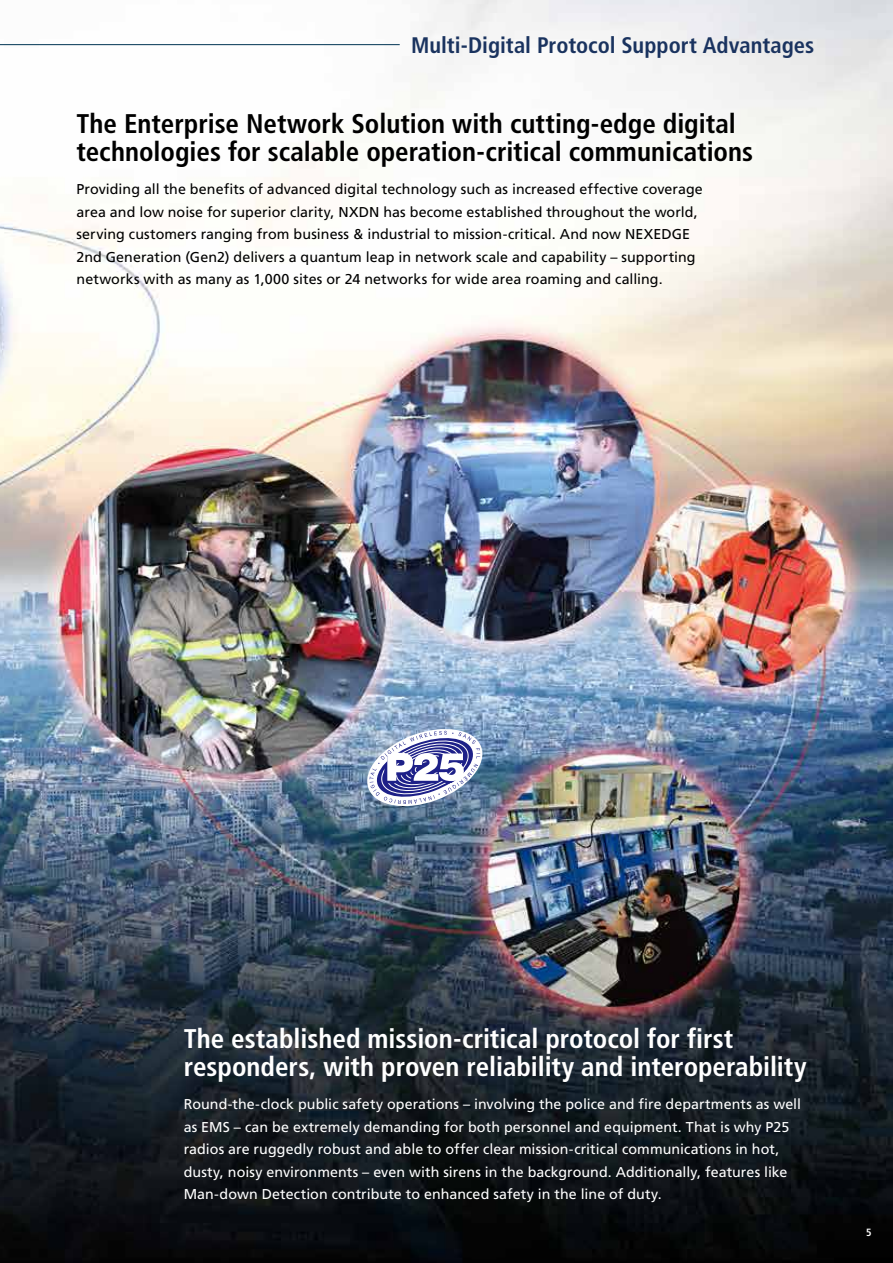
<style>
.page{position:relative;width:893px;height:1263px;background:#fff}
.page>*{position:absolute;margin:0;border:0;box-sizing:border-box;transform-origin:0 0}
.t1{font:700 condensed 27px/28.5px "Frutiger LT Com";color:#000}
.t2{font:700 condensed 27px/28.5px "Frutiger LT Com";color:#fff}
.t3{font:700 condensed 22.5px "Frutiger LT Com";color:#1a335f}
.t4{font:14.25px/22.5px "Frutiger LT Com";letter-spacing:.005em;color:#000}
.t5{font:14.25px/22.5px "Frutiger LT Com";letter-spacing:.005em;color:#fff}
.t6{font:700 condensed 10.5px "Frutiger LT Com";color:#fff}
</style>
<div class="page">
<img style="left:0;top:0;width:893px;height:1263px">
<svg style="left:362px;top:724px;width:126px;height:87px"></svg>
<hr style="left:0;top:44px;width:400px;height:1px;background:#003453">
<h2 class="t3" style="left:411px;top:32px;width:405px">Multi-Digital Protocol Support Advantages</h2>
<h1 class="t1" style="left:77px;top:109px;width:678px">The Enterprise Network Solution with cutting-edge digital technologies for scalable operation-critical communications</h1>
<p class="t4" style="left:77px;top:178px;width:628px">Providing all the benefits of advanced digital technology such as increased effective coverage area and low noise for superior clarity, NXDN has become established throughout the world, serving customers ranging from business &amp; industrial to mission-critical. And now NEXEDGE 2nd Generation (Gen2) delivers a quantum leap in network scale and capability – supporting networks with as many as 1,000 sites or 24 networks for wide area roaming and calling.</p>
<h1 class="t2" style="left:184px;top:1024px;width:624px">The established mission-critical protocol for first responders, with proven reliability and interoperability</h1>
<p class="t5" style="left:184px;top:1093px;width:619px">Round-the-clock public safety operations – involving the police and fire departments as well as EMS – can be extremely demanding for both personnel and equipment. That is why P25 radios are ruggedly robust and able to offer clear mission-critical communications in hot, dusty, noisy environments – even with sirens in the background. Additionally, features like Man-down Detection contribute to enhanced safety in the line of duty.</p>
<p class="t6" style="left:866px;top:1226px;width:7px">5</p>
</div>
